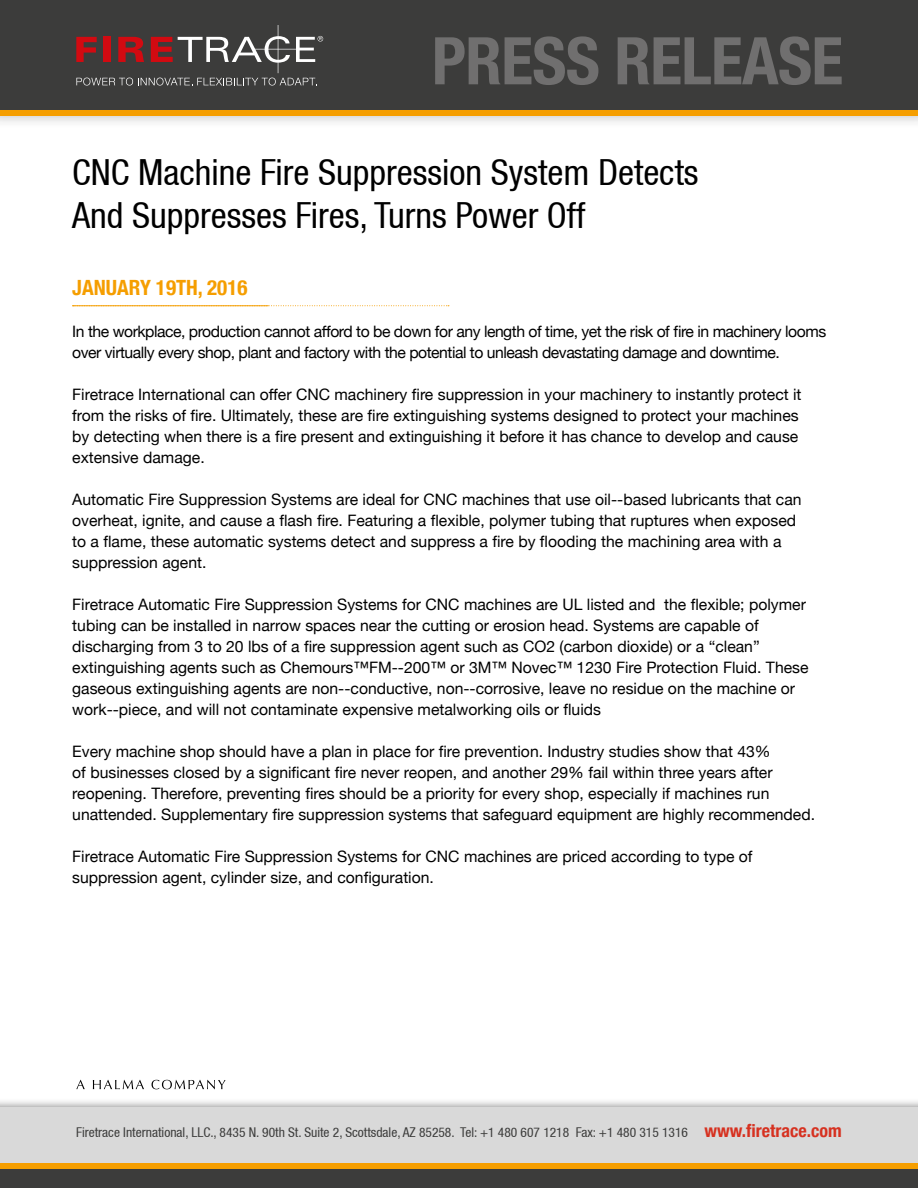
<style>
.page{position:relative;width:918px;height:1188px;background:#fff}
.page>*{position:absolute;margin:0;border:0;box-sizing:border-box;transform-origin:0 0}
.t1{font:condensed 36px/43.2px "Helvetica 57";color:#000}
.t2{font:700 condensed 21px "Helvetica Neue";color:#f59e00}
.t3{font:15.75px/21px "Helvetica Neue";color:#000}
.t4{font:15.75px/21px "Helvetica Neue";letter-spacing:-.03em;color:#000}
.t5{font:condensed 13.5px "Helvetica 57";color:#3c3c3b}
.s1{font-family:"Helvetica Neue";font-weight:700;font-size:18px;color:#d63120}
</style>
<div class="page">
<div style="left:0;top:1097px;width:918px;height:76px;background:#000;opacity:.75"></div>
<div style="left:0;top:1108px;width:918px;height:55px;background:#d9d9d9"></div>
<div style="left:0;top:1168px;width:918px;height:20px;background:#3c3c3b"></div>
<div style="left:0;top:1163px;width:918px;height:5px;background:#f59e00"></div>
<div style="left:0;top:0;width:918px;height:130px;background:#000;opacity:.5"></div>
<div style="left:0;top:0;width:918px;height:111px;background:#3c3c3b"></div>
<svg style="left:435px;top:36px;width:407px;height:49px"></svg>
<div style="left:0;top:111px;width:918px;height:5px;background:#f59e00"></div>
<svg style="left:268px;top:305px;width:181px;height:1px"></svg>
<hr style="left:73px;top:305px;width:195px;height:1px;background:#f59e00">
<svg style="left:76px;top:25px;width:247px;height:61px"></svg>
<svg style="left:76px;top:1080px;width:9px;height:9px"></svg>
<svg style="left:93px;top:1080px;width:51px;height:9px"></svg>
<svg style="left:152px;top:1080px;width:74px;height:9px"></svg>
<h1 class="t1" style="left:72px;top:150px;width:628px">CNC Machine Fire Suppression System Detects<br>And Suppresses Fires, Turns Power Off</h1>
<h2 class="t2" style="left:72px;top:270px;width:177px">JANUARY 19TH, 2016</h2>
<p class="t4" style="left:72px;top:322px;width:755px">In the workplace, production cannot afford to be down for any length of time, yet the risk of fire in machinery looms over virtually every shop, plant and factory with the potential to unleash devastating damage and downtime.</p>
<p class="t3" style="left:72px;top:385px;width:731px">Firetrace International can offer CNC machinery fire suppression in your machinery to instantly protect it from the risks of fire. Ultimately, these are fire extinguishing systems designed to protect your machines by detecting when there is a fire present and extinguishing it before it has chance to develop and cause extensive damage.</p>
<p class="t3" style="left:72px;top:490px;width:731px">Automatic Fire Suppression Systems are ideal for CNC machines that use oil-‐based lubricants that can overheat, ignite, and cause a flash fire. Featuring a flexible, polymer tubing that ruptures when exposed to a flame, these automatic systems detect and suppress a fire by flooding the machining area with a suppression agent.</p>
<p class="t3" style="left:72px;top:595px;width:738px">Firetrace Automatic Fire Suppression Systems for CNC machines are UL listed and the flexible; polymer tubing can be installed in narrow spaces near the cutting or erosion head. Systems are capable of discharging from 3 to 20 lbs of a fire suppression agent such as CO2 (carbon dioxide) or a “clean” extinguishing agents such as Chemours™FM-‐200™ or 3M™ Novec™ 1230 Fire Protection Fluid. These gaseous extinguishing agents are non-‐conductive, non-‐corrosive, leave no residue on the machine or work-‐piece, and will not contaminate expensive metalworking oils or fluids</p>
<p class="t3" style="left:72px;top:742px;width:744px">Every machine shop should have a plan in place for fire prevention. Industry studies show that 43%<br>of businesses closed by a significant fire never reopen, and another 29% fail within three years after reopening. Therefore, preventing fires should be a priority for every shop, especially if machines run unattended. Supplementary fire suppression systems that safeguard equipment are highly recommended.</p>
<p class="t3" style="left:72px;top:847px;width:682px">Firetrace Automatic Fire Suppression Systems for CNC machines are priced according to type of suppression agent, cylinder size, and configuration.</p>
<p class="t5" style="left:76px;top:1124px;width:767px">Firetrace International, LLC., 8435 N. 90th St. Suite 2, Scottsdale, AZ 85258. Tel: +1 480 607 1218 Fax: +1 480 315 1316 <span class="s1">www.firetrace.com</span></p>
</div>
